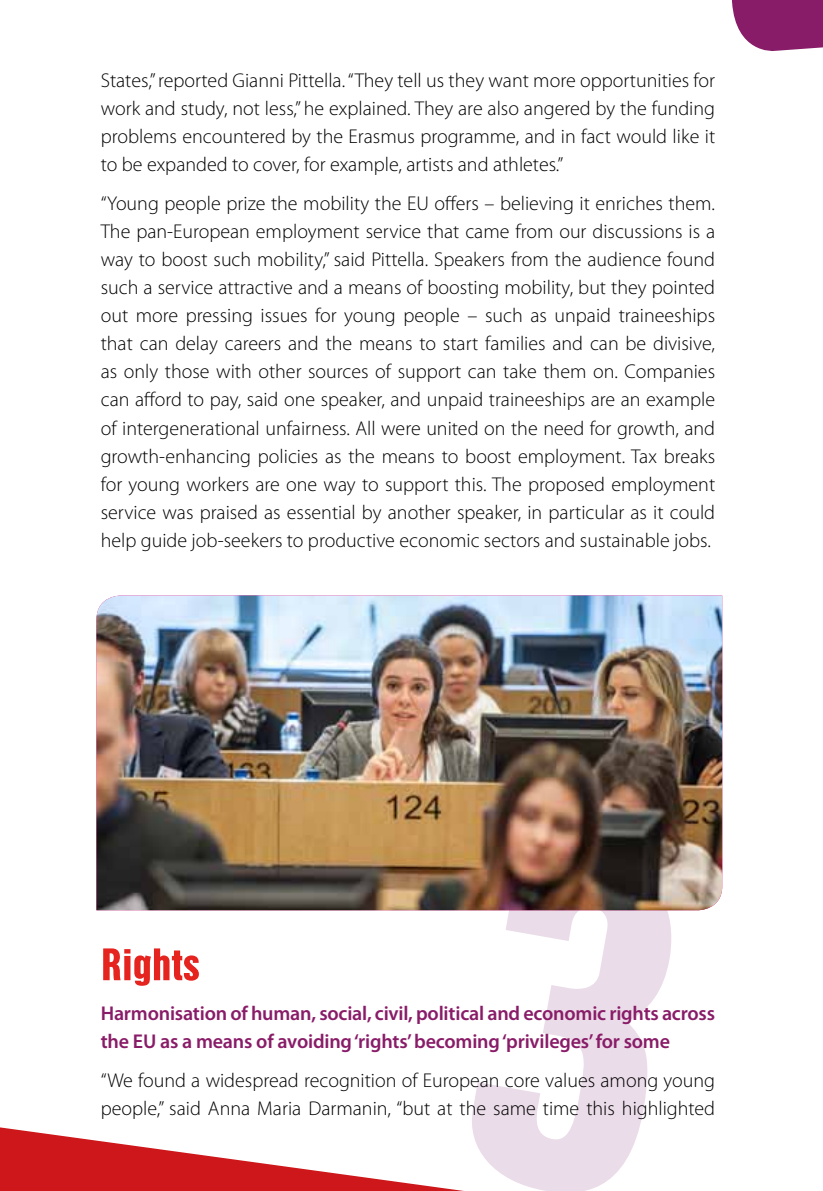
<style>
.page{position:relative;width:823px;height:1191px;background:#fff}
.page>*{position:absolute;margin:0;border:0;box-sizing:border-box;transform-origin:0 0}
.t1{font:46px "Hector";color:#e52420;scale:1.09 1}
.t2{font:300 20px/28px "Myriad Pro";color:#000;text-align:justify}
.t3{font:600 20px/28px "Myriad Pro";letter-spacing:-.01em;color:#891c68}
</style>
<div class="page">
<svg style="left:0;top:1127px;width:461px;height:64px"></svg>
<img style="left:96px;top:595px;width:625px;height:315px">
<svg style="left:731px;top:0;width:91px;height:51px;background:#97377a"></svg>
<svg style="left:461px;top:844px;width:223px;height:347px"></svg>
<p class="t2" style="left:101px;top:67px;width:615px">States,” reported Gianni Pittella. “They tell us they want more opportunities for work and study, not less,” he explained. They are also angered by the funding problems encountered by the Erasmus programme, and in fact would like it to be expanded to cover, for example, artists and athletes.”</p>
<p class="t2" style="left:101px;top:190px;width:615px">“Young people prize the mobility the EU offers – believing it enriches them.<br>The pan-European employment service that came from our discussions is a way to boost such mobility,” said Pittella. Speakers from the audience found such a service attractive and a means of boosting mobility, but they pointed out more pressing issues for young people – such as unpaid traineeships that can delay careers and the means to start families and can be divisive, as only those with other sources of support can take them on. Companies can afford to pay, said one speaker, and unpaid traineeships are an example of intergenerational unfairness. All were united on the need for growth, and growth-enhancing policies as the means to boost employment. Tax breaks for young workers are one way to support this. The proposed employment service was praised as essential by another speaker, in particular as it could help guide job-seekers to productive economic sectors and sustainable jobs.</p>
<h1 class="t1" style="left:101px;top:940px;width:92px">Rights</h1>
<p class="t3" style="left:101px;top:998px;width:615px">Harmonisation of human, social, civil, political and economic rights across the EU as a means of avoiding ‘rights’ becoming ‘privileges’ for some</p>
<p class="t2" style="left:101px;top:1066px;width:615px">“We found a widespread recognition of European core values among young people,” said Anna Maria Darmanin, “but at the same time this highlighted</p>
</div>
